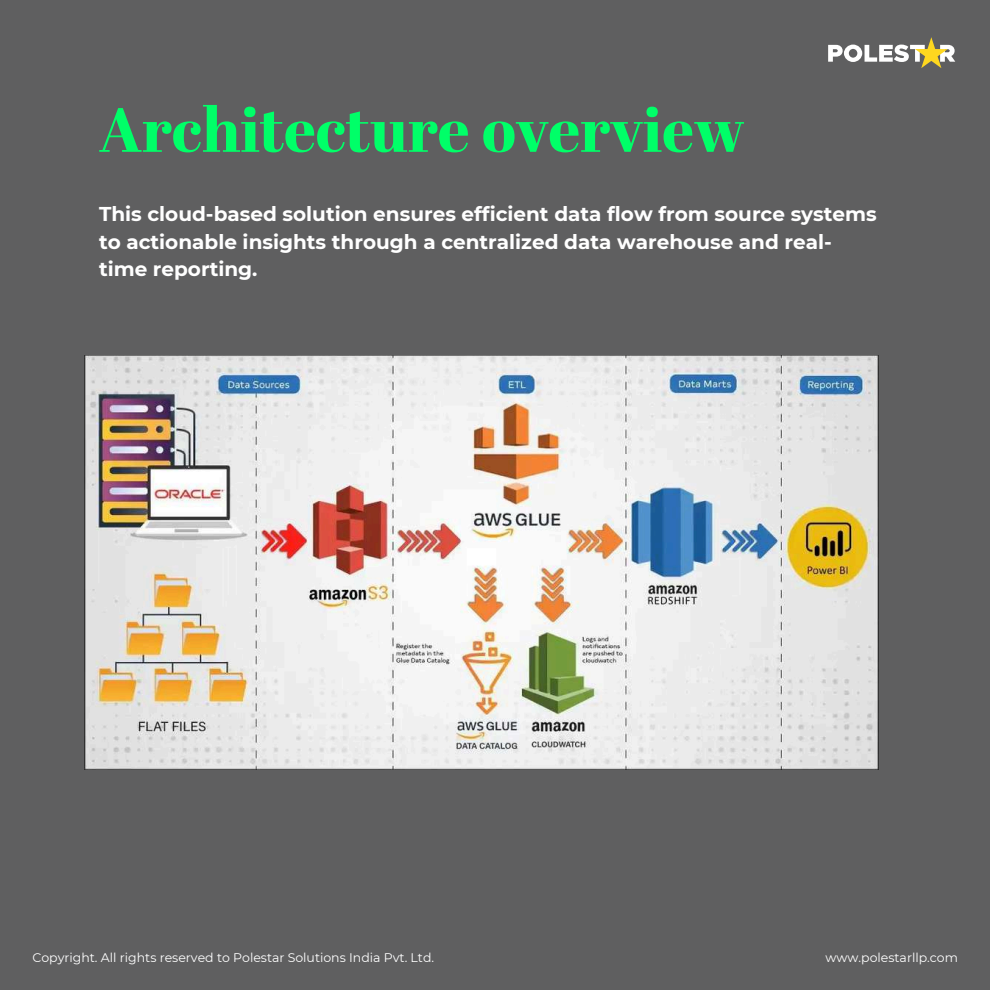
<style>
.page{position:relative;width:990px;height:990px;background:#5f5f60}
.page>*{position:absolute;margin:0;border:0;box-sizing:border-box;transform-origin:0 0}
.t1{font:800 62.5px "Abril Display";color:#00ff68}
.t2{font:700 20px/27.2px "Montserrat";color:#fff}
.t3{font:12.5px "Montserrat";color:#fff}
</style>
<div class="page">
<svg style="left:828px;top:37px;width:127px;height:31px"></svg>
<img style="left:84px;top:355px;width:794px;height:414px">
<h1 class="t1" style="left:99px;top:101px;width:647px">Architecture overview</h1>
<p class="t2" style="left:99px;top:201px;width:779px">This cloud-based solution ensures efficient data flow from source systems to actionable insights through a centralized data warehouse and real&shy;time reporting.</p>
<p class="t3" style="left:32px;top:950px;width:403px">Copyright. All rights reserved to Polestar Solutions India Pvt. Ltd.</p>
<p class="t3" style="left:826px;top:950px;width:134px">www.polestarllp.com</p>
</div>
